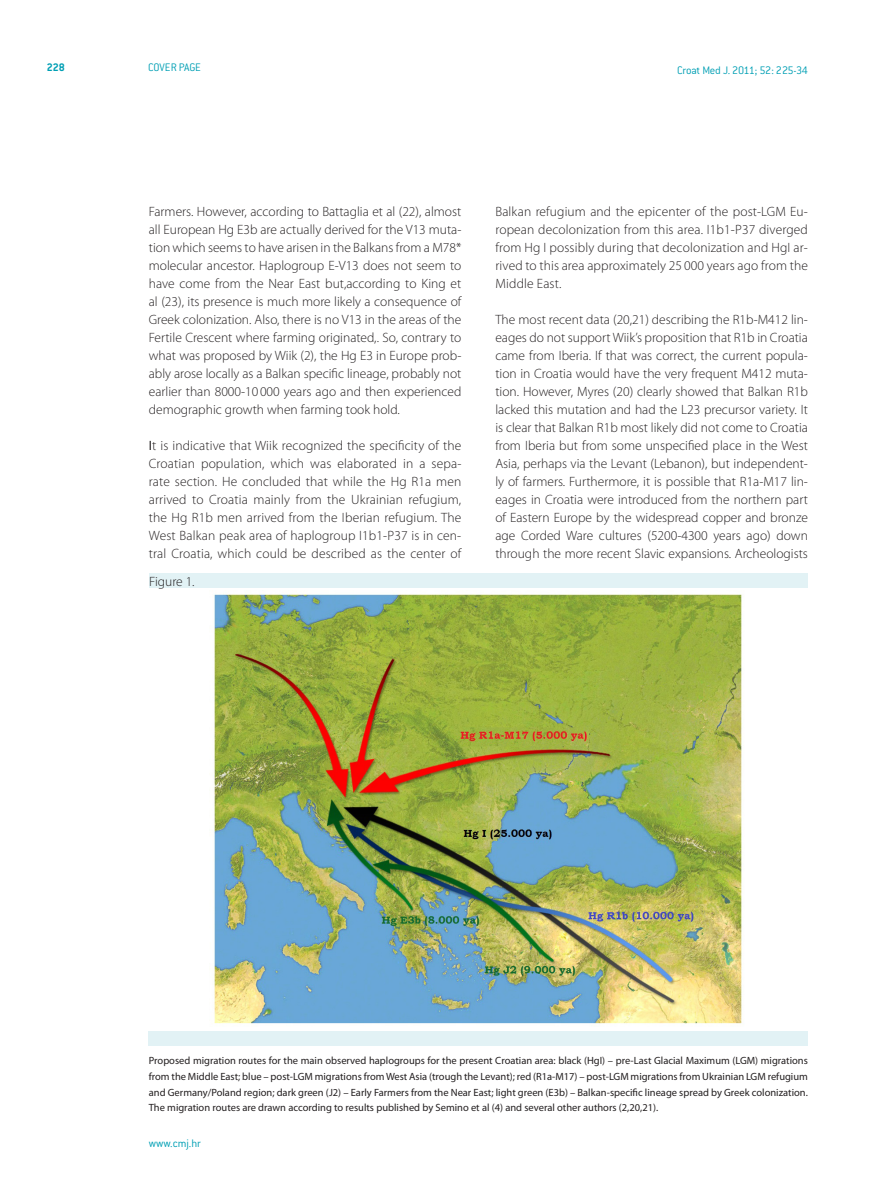
<style>
.page{position:relative;width:893px;height:1191px;background:#fff}
.page>*{position:absolute;margin:0;border:0;box-sizing:border-box;transform-origin:0 0}
.t1{font:300 13.5px/18px "Myriad Pro";color:#231f20;text-align:justify}
.t2{font:300 12px "ITC Conduit LTCE";letter-spacing:-.015em;color:#009fb4}
.t3{font:700 12px "ITC Conduit LTCE";color:#009fb4}
.t4{font:10.5px/15.8px "Myriad Pro";color:#231f20;text-align:justify}
.s1{font-weight:400}
</style>
<div class="page">
<img style="left:214px;top:591px;width:528px;height:433px">
<div style="left:149px;top:573px;width:659px;height:15px;background:#e2f2f5"></div>
<div style="left:149px;top:1031px;width:659px;height:15px;background:#e2f2f5"></div>
<p class="t3" style="left:47px;top:60px;width:20px">228</p>
<p class="t2" style="left:148px;top:61px;width:54px">COVER PAGE</p>
<p class="t2" style="left:677px;top:63px;width:132px">Croat Med J. 2011; 52: 225-34</p>
<p class="t1" style="left:149px;top:202px;width:314px">Farmers. However, according to Battaglia et al (22), almost all European Hg E3b are actually derived for the V13 muta&shy;tion which seems to have arisen in the Balkans from a M78* molecular ancestor. Haplogroup E-V13 does not seem to have come from the Near East but,according to King et al (23), its presence is much more likely a consequence of Greek colonization. Also, there is no V13 in the areas of the Fertile Crescent where farming originated,. So, contrary to what was proposed by Wiik (2), the Hg E3 in Europe prob&shy;ably arose locally as a Balkan specific lineage, probably not earlier than 8000-10 000 years ago and then experienced demographic growth when farming took hold.</p>
<p class="t1" style="left:149px;top:436px;width:314px"><span class="s1">I</span>t is indicative that Wiik recognized the specificity of the Croatian population, which was elaborated in a sepa&shy;rate section. He concluded that while the Hg R1a men arrived to Croatia mainly from the Ukrainian refugium, the Hg R1b men arrived from the Iberian refugium. The West Balkan peak area of haplogroup I1b1-P37 is in cen&shy;tral Croatia, which could be described as the center of</p>
<p class="t1" style="left:149px;top:572px;width:47px">Figure 1.</p>
<p class="t1" style="left:495px;top:202px;width:314px">Balkan refugium and the epicenter of the post-LGM Eu&shy;ropean decolonization from this area. I1b1-P37 diverged from Hg I possibly during that decolonization and HgI ar&shy;rived to this area approximately 25 000 years ago from the Middle East.</p>
<p class="t1" style="left:495px;top:310px;width:314px">The most recent data (20,21) describing the R1b-M412 lin&shy;eages do not support Wiik’s proposition that R1b in Croatia came from Iberia. If that was correct, the current popula&shy;tion in Croatia would have the very frequent M412 muta&shy;tion. However, Myres (20) clearly showed that Balkan R1b lacked this mutation and had the L23 precursor variety. It is clear that Balkan R1b most likely did not come to Croatia from Iberia but from some unspecified place in the West Asia, perhaps via the Levant (Lebanon), but independent&shy;ly of farmers. Furthermore, it is possible that R1a-M17 lin&shy;eages in Croatia were introduced from the northern part of Eastern Europe by the widespread copper and bronze age Corded Ware cultures (5200-4300 years ago) down through the more recent Slavic expansions. Archeologists</p>
<p class="t4" style="left:149px;top:1052px;width:661px">Proposed migration routes for the main observed haplogroups for the present Croatian area: black (HgI) – pre-Last Glacial Maximum (LGM) migrations from the Middle East; blue – post-LGM migrations from West Asia (trough the Levant); red (R1a-M17) – post-LGM migrations from Ukrainian LGM refugium and Germany/Poland region; dark green (J2) – Early Farmers from the Near East; light green (E3b) – Balkan-specific lineage spread by Greek colonization.<br>The migration routes are drawn according to results published by Semino et al (4) and several other authors (2,20,21).</p>
<p class="t2" style="left:149px;top:1136px;width:54px">www.cmj.hr</p>
</div>
